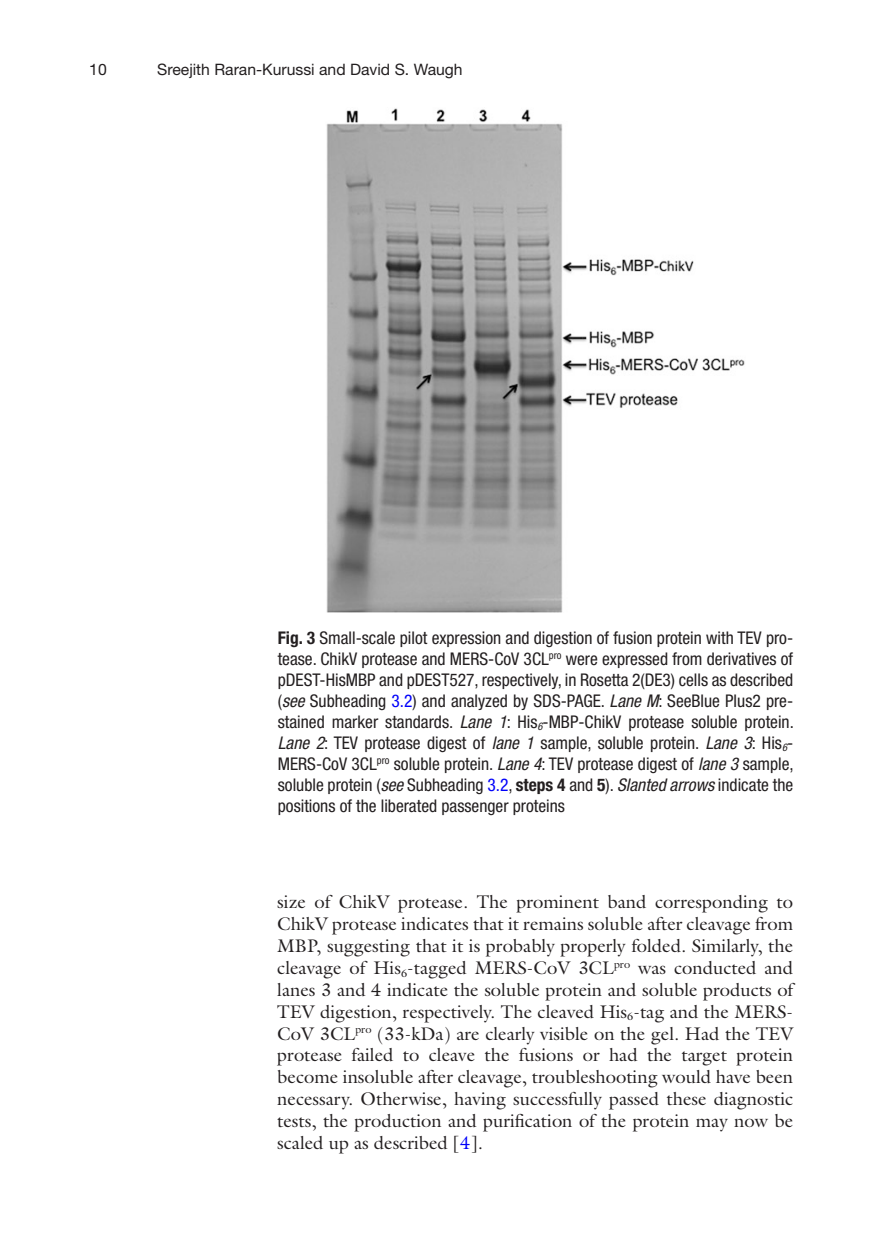
<style>
.page{position:relative;width:883px;height:1260px;background:#fff}
.page>*{position:absolute;margin:0;border:0;box-sizing:border-box;transform-origin:0 0}
.t1{font:18.38px/21.9px "Tcdscf Galliard";color:#231f20;text-align:justify}
.t2{font:condensed 17.5px/21px "Nmxwds Helvetica Neue";color:#231f20;text-align:justify}
.t3{font:15.75px "Lwyljp Helvetica Neue";color:#231f20}
.t4{font:15.75px "Rflrkk Helvetica Neue";color:#231f20}
.s1{font-family:"Wrflnx Helvetica Neue";font-weight:700}
.s2{font-family:"Pspvgb Helvetica Neue";font-style:italic}
.s3{color:#0000fa}
</style>
<div class="page">
<img style="left:326px;top:108px;width:419px;height:505px">
<p class="t4" style="left:89px;top:60px;width:19px">10</p>
<p class="t3" style="left:157px;top:60px;width:307px">Sreejith Raran-Kurussi and David S. Waugh</p>
<p class="t2" style="left:278px;top:627px;width:518px"><span class="s1">Fig. 3</span> Small-scale pilot expression and digestion of fusion protein with TEV pro&shy;tease. ChikV protease and MERS-CoV 3CL<sup>pro</sup> were expressed from derivatives of pDEST-HisMBP and pDEST527, respectively, in Rosetta 2(DE3) cells as described (<span class="s2">see</span> Subheading <span class="s3">3.2</span>) and analyzed by SDS-PAGE. <span class="s2">Lane M</span>: SeeBlue Plus2 pre&shy;stained marker standards. <span class="s2">Lane 1</span>: His<sub>6</sub>-MBP-ChikV protease soluble protein.<br><span class="s2">Lane 2</span>: TEV protease digest of <span class="s2">lane 1</span> sample, soluble protein. <span class="s2">Lane 3</span>: His<sub>6</sub>- MERS-CoV 3CL<sup>pro</sup> soluble protein. <span class="s2">Lane 4</span>: TEV protease digest of <span class="s2">lane 3</span> sample, soluble protein (<span class="s2">see</span> Subheading <span class="s3">3.2</span>, <span class="s1">steps 4</span> and <span class="s1">5</span>). <span class="s2">Slanted arrows</span> indicate the positions of the liberated passenger proteins</p>
<p class="t1" style="left:277px;top:891px;width:517px">size of ChikV protease. The prominent band corresponding to ChikV protease indicates that it remains soluble after cleavage from MBP, suggesting that it is probably properly folded. Similarly, the cleavage of His<sub>6</sub>-tagged MERS-CoV 3CL<sup>pro</sup> was conducted and lanes 3 and 4 indicate the soluble protein and soluble products of TEV digestion, respectively. The cleaved His<sub>6</sub>-tag and the MERS-CoV 3CL<sup>pro</sup> (33-kDa) are clearly visible on the gel. Had the TEV protease failed to cleave the fusions or had the target protein become insoluble after cleavage, troubleshooting would have been necessary. Otherwise, having successfully passed these diagnostic tests, the production and purification of the protein may now be scaled up as described [<span class="s3">4</span>].</p>
</div>
